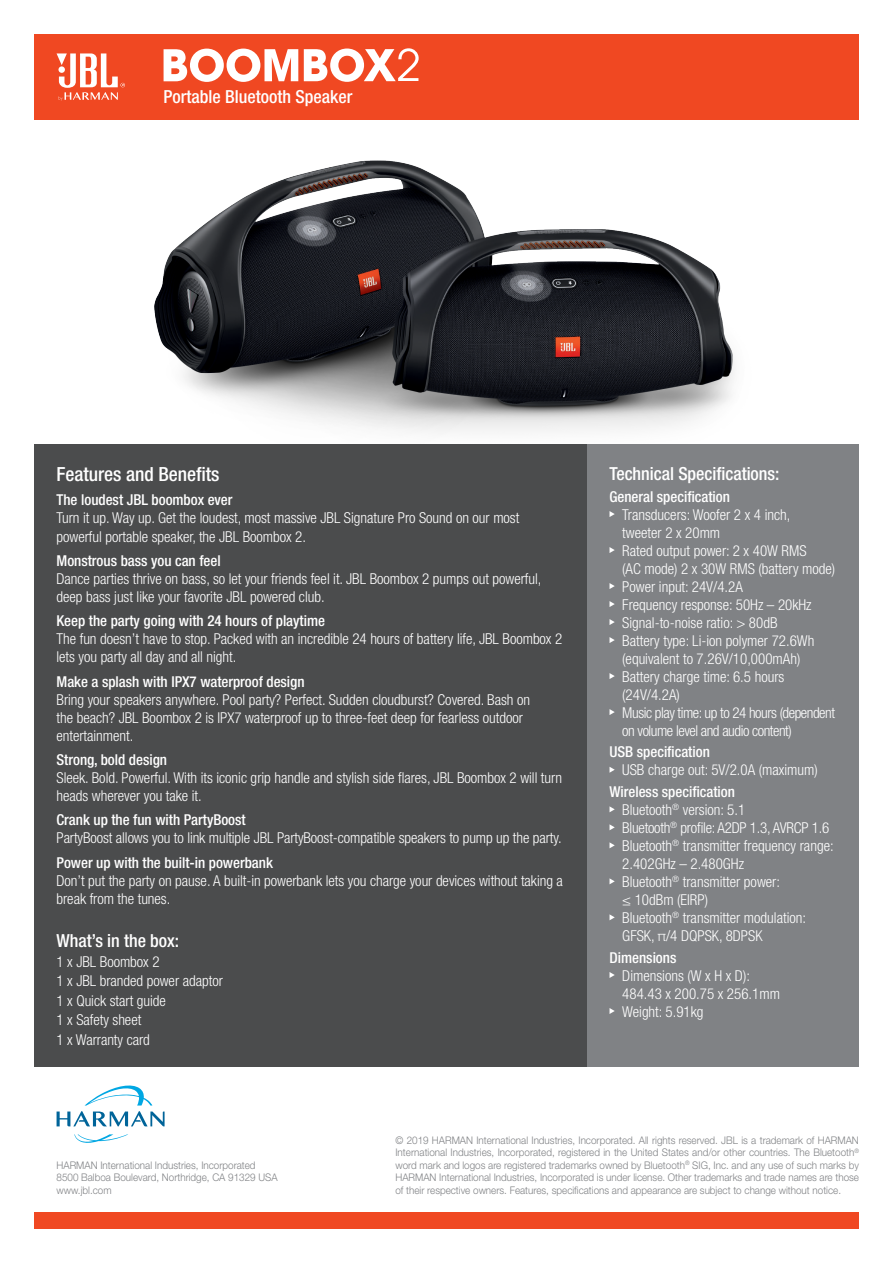
<style>
.page{position:relative;width:893px;height:1263px;background:#fff}
.page>*{position:absolute;margin:0;border:0;box-sizing:border-box;transform-origin:0 0}
.t1{font:500 condensed 19.5px "Helvetica Neue LT Pro";color:#fff}
.t2{font:500 condensed 18px "Helvetica Neue LT Pro";color:#fff}
.t3{font:300 condensed 15px/18px "Helvetica Neue LT Pro";color:#fff}
.t4{font:500 condensed 15px "Helvetica Neue LT Pro";color:#fff}
.t5{font:300 condensed 15px/18px "Helvetica Neue LT Pro";letter-spacing:-.03em;color:#fff}
.t6{font:300 10.5px/12.6px "Helvetica Neue LT Pro";color:#808285;text-align:justify;scale:.94 1}
</style>
<div class="page">
<img style="left:48px;top:119px;width:797px;height:326px">
<div style="left:34px;top:34px;width:825px;height:85px;background:#f04822"></div>
<div style="left:34px;top:1213px;width:825px;height:16px;background:#f04822"></div>
<svg style="left:85px;top:1085px;width:67px;height:20px"></svg>
<svg style="left:74px;top:1134px;width:54px;height:9px"></svg>
<svg style="left:57px;top:1111px;width:108px;height:15px"></svg>
<svg style="left:57px;top:53px;width:68px;height:48px"></svg>
<svg style="left:164px;top:49px;width:134px;height:33px"></svg>
<svg style="left:304px;top:48px;width:115px;height:34px"></svg>
<div style="left:34px;top:445px;width:553px;height:622px;background:#4b4c4d"></div>
<div style="left:587px;top:445px;width:272px;height:622px;background:#808285"></div>
<svg style="left:609px;top:511px;width:6px;height:6px"></svg>
<svg style="left:609px;top:547px;width:6px;height:6px"></svg>
<svg style="left:609px;top:583px;width:6px;height:6px"></svg>
<svg style="left:609px;top:601px;width:6px;height:6px"></svg>
<svg style="left:609px;top:619px;width:6px;height:6px"></svg>
<svg style="left:609px;top:637px;width:6px;height:6px"></svg>
<svg style="left:609px;top:673px;width:6px;height:6px"></svg>
<svg style="left:609px;top:709px;width:6px;height:6px"></svg>
<svg style="left:609px;top:767px;width:6px;height:6px"></svg>
<svg style="left:609px;top:806px;width:6px;height:6px"></svg>
<svg style="left:609px;top:824px;width:6px;height:6px"></svg>
<svg style="left:609px;top:842px;width:6px;height:6px"></svg>
<svg style="left:609px;top:878px;width:6px;height:6px"></svg>
<svg style="left:609px;top:914px;width:6px;height:6px"></svg>
<svg style="left:609px;top:972px;width:6px;height:6px"></svg>
<svg style="left:609px;top:1008px;width:6px;height:6px"></svg>
<p class="t2" style="left:163px;top:86px;width:190px">Portable Bluetooth Speaker</p>
<p class="t1" style="left:57px;top:463px;width:165px">Features and Benefits</p>
<p class="t4" style="left:57px;top:491px;width:178px">The loudest JBL boombox ever</p>
<p class="t3" style="left:57px;top:509px;width:464px">Turn it up. Way up. Get the loudest, most massive JBL Signature Pro Sound on our most powerful portable speaker, the JBL Boombox 2.</p>
<p class="t4" style="left:57px;top:552px;width:166px">Monstrous bass you can feel</p>
<p class="t3" style="left:57px;top:569px;width:486px">Dance parties thrive on bass, so let your friends feel it. JBL Boombox 2 pumps out powerful, deep bass just like your favorite JBL powered club.</p>
<p class="t4" style="left:57px;top:612px;width:270px">Keep the party going with 24 hours of playtime</p>
<p class="t3" style="left:57px;top:630px;width:507px">The fun doesn’t have to stop. Packed with an incredible 24 hours of battery life, JBL Boombox 2 lets you party all day and all night.</p>
<p class="t4" style="left:57px;top:672px;width:250px">Make a splash with IPX7 waterproof design</p>
<p class="t3" style="left:57px;top:690px;width:475px">Bring your speakers anywhere. Pool party? Perfect. Sudden cloudburst? Covered. Bash on the beach? JBL Boombox 2 is IPX7 waterproof up to three-feet deep for fearless outdoor entertainment.</p>
<p class="t4" style="left:57px;top:751px;width:112px">Strong, bold design</p>
<p class="t3" style="left:57px;top:769px;width:507px">Sleek. Bold. Powerful. With its iconic grip handle and stylish side flares, JBL Boombox 2 will turn heads wherever you take it.</p>
<p class="t4" style="left:57px;top:811px;width:191px">Crank up the fun with PartyBoost</p>
<p class="t3" style="left:57px;top:829px;width:507px">PartyBoost allows you to link multiple JBL PartyBoost-compatible speakers to pump up the party.</p>
<p class="t4" style="left:57px;top:853px;width:218px">Power up with the built-in powerbank</p>
<p class="t3" style="left:57px;top:871px;width:508px">Don’t put the party on pause. A built-in powerbank lets you charge your devices without taking a break from the tunes.</p>
<p class="t2" style="left:57px;top:930px;width:124px">What’s in the box:</p>
<p class="t3" style="left:57px;top:952px;width:105px">1 x JBL Boombox 2</p>
<p class="t3" style="left:57px;top:972px;width:168px">1 x JBL branded power adaptor</p>
<p class="t3" style="left:57px;top:991px;width:111px">1 x Quick start guide</p>
<p class="t3" style="left:57px;top:1011px;width:86px">1 x Safety sheet</p>
<p class="t3" style="left:57px;top:1030px;width:95px">1 x Warranty card</p>
<p class="t2" style="left:609px;top:463px;width:171px">Technical Specifications:</p>
<p class="t4" style="left:609px;top:487px;width:122px">General specification</p>
<p class="t3" style="left:622px;top:505px;width:170px">Transducers: Woofer 2 x 4 inch, tweeter 2 x 20mm</p>
<p class="t3" style="left:622px;top:541px;width:214px">Rated output power: 2 x 40W RMS<br>(AC mode) 2 x 30W RMS (battery mode)</p>
<p class="t3" style="left:622px;top:577px;width:122px">Power input: 24V/4.2A</p>
<p class="t3" style="left:622px;top:595px;width:191px">Frequency response: 50Hz – 20kHz</p>
<p class="t3" style="left:622px;top:613px;width:157px">Signal-to-noise ratio: &gt; 80dB</p>
<p class="t3" style="left:622px;top:631px;width:194px">Battery type: Li-ion polymer 72.6Wh (equivalent to 7.26V/10,000mAh)</p>
<p class="t3" style="left:622px;top:667px;width:164px">Battery charge time: 6.5 hours (24V/4.2A)</p>
<p class="t5" style="left:622px;top:703px;width:214px">Music play time: up to 24 hours (dependent on volume level and audio content)</p>
<p class="t4" style="left:609px;top:743px;width:102px">USB specification</p>
<p class="t3" style="left:622px;top:761px;width:197px">USB charge out: 5V/2.0A (maximum)</p>
<p class="t4" style="left:609px;top:783px;width:127px">Wireless specification</p>
<p class="t3" style="left:622px;top:800px;width:124px">Bluetooth<sup>®</sup> version: 5.1</p>
<p class="t3" style="left:622px;top:818px;width:208px">Bluetooth<sup>®</sup> profile: A2DP 1.3, AVRCP 1.6</p>
<p class="t3" style="left:622px;top:836px;width:213px">Bluetooth<sup>®</sup> transmitter frequency range:<br>2.402GHz – 2.480GHz</p>
<p class="t3" style="left:622px;top:872px;width:159px">Bluetooth<sup>®</sup> transmitter power: ≤ 10dBm (EIRP)</p>
<p class="t3" style="left:622px;top:908px;width:185px">Bluetooth<sup>®</sup> transmitter modulation:<br>GFSK, π/4 DQPSK, 8DPSK</p>
<p class="t4" style="left:609px;top:948px;width:68px">Dimensions</p>
<p class="t3" style="left:622px;top:966px;width:159px">Dimensions (W x H x D):<br>484.43 x 200.75 x 256.1mm</p>
<p class="t3" style="left:622px;top:1002px;width:83px">Weight: 5.91kg</p>
<p class="t6" style="left:57px;top:1158px;width:213px">HARMAN International Industries, Incorporated</p>
<p class="t6" style="left:57px;top:1171px;width:237px">8500 Balboa Boulevard, Northridge, CA 91329 USA</p>
<p class="t6" style="left:57px;top:1184px;width:60px">www.jbl.com</p>
<p class="t6" style="left:395px;top:1133px;width:495px">© 2019 HARMAN International Industries, Incorporated. All rights reserved. JBL is a trademark of HARMAN International Industries, Incorporated, registered in the United States and/or other countries. The Bluetooth<sup>® </sup>word mark and logos are registered trademarks owned by Bluetooth<sup>®</sup> SIG, Inc. and any use of such marks by HARMAN International Industries, Incorporated is under license. Other trademarks and trade names are those of their respective owners. Features, specifications and appearance are subject to change without notice.</p>
</div>
